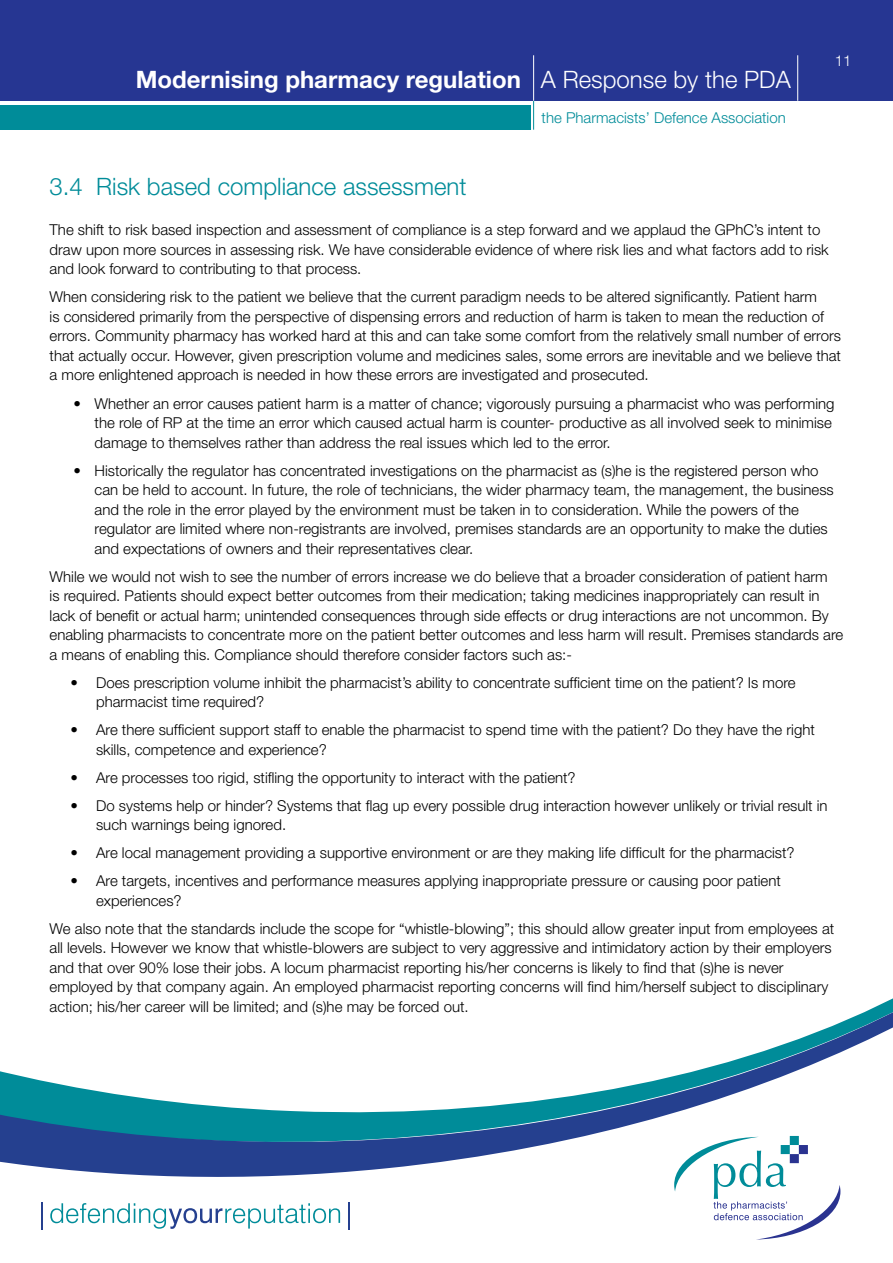
<style>
.page{position:relative;width:893px;height:1263px;background:#fff}
.page>*{position:absolute;margin:0;border:0;box-sizing:border-box;transform-origin:0 0}
.t1{font:700 24px "Helvetica Neue";color:#fff}
.t2{font:300 24px "Helvetica Neue";color:#008c99}
.t3{font:300 15px/19.5px "Helvetica Neue";color:#000}
.t4{font:300 15px "Helvetica Neue";color:#008c99}
.t5{font:300 15px "Helvetica Neue";color:#fff}
.s1{font-weight:300}
</style>
<div class="page">
<div style="left:0;top:0;width:893px;height:101px;background:#263692"></div>
<div style="left:0;top:106px;width:531px;height:24px;background:#008c99"></div>
<svg style="left:533px;top:101px;width:1px;height:29px"></svg>
<hr style="left:533px;top:55px;width:1px;height:46px;background:#fff">
<hr style="left:797px;top:55px;width:1px;height:46px;background:#fff">
<svg style="left:0;top:1003px;width:893px;height:174px"></svg>
<svg style="left:674px;top:1136px;width:166px;height:103px"></svg>
<svg style="left:42px;top:1202px;width:1px;height:27px"></svg>
<svg style="left:50px;top:1203px;width:290px;height:26px"></svg>
<svg style="left:348px;top:1202px;width:1px;height:27px"></svg>
<h1 class="t1" style="left:136px;top:65px;width:657px">Modernising pharmacy regulation <span class="s1">A Response by the PDA</span></h1>
<p class="t4" style="left:542px;top:109px;width:246px">the Pharmacists’ Defence Association</p>
<p class="t5" style="left:835px;top:51px;width:18px">11</p>
<h1 class="t2" style="left:50px;top:171px;width:418px">3.4 Risk based compliance assessment</h1>
<p class="t3" style="left:50px;top:220px;width:781px">The shift to risk based inspection and assessment of compliance is a step forward and we applaud the GPhC’s intent to draw upon more sources in assessing risk. We have considerable evidence of where risk lies and what factors add to risk and look forward to contributing to that process.</p>
<p class="t3" style="left:50px;top:287px;width:793px">When considering risk to the patient we believe that the current paradigm needs to be altered significantly. Patient harm<br>is considered primarily from the perspective of dispensing errors and reduction of harm is taken to mean the reduction of errors. Community pharmacy has worked hard at this and can take some comfort from the relatively small number of errors that actually occur. However, given prescription volume and medicines sales, some errors are inevitable and we believe that a more enlightened approach is needed in how these errors are investigated and prosecuted.</p>
<p class="t3" style="left:95px;top:393px;width:741px;text-indent:-21px">• Whether an error causes patient harm is a matter of chance; vigorously pursuing a pharmacist who was performing the role of RP at the time an error which caused actual harm is counter- productive as all involved seek to minimise damage to themselves rather than address the real issues which led to the error.</p>
<p class="t3" style="left:95px;top:460px;width:741px;text-indent:-21px">• Historically the regulator has concentrated investigations on the pharmacist as (s)he is the registered person who can be held to account. In future, the role of technicians, the wider pharmacy team, the management, the business and the role in the error played by the environment must be taken in to consideration. While the powers of the regulator are limited where non-registrants are involved, premises standards are an opportunity to make the duties and expectations of owners and their representatives clear.</p>
<p class="t3" style="left:50px;top:566px;width:795px">While we would not wish to see the number of errors increase we do believe that a broader consideration of patient harm<br>is required. Patients should expect better outcomes from their medication; taking medicines inappropriately can result in lack of benefit or actual harm; unintended consequences through side effects or drug interactions are not uncommon. By enabling pharmacists to concentrate more on the patient better outcomes and less harm will result. Premises standards are a means of enabling this. Compliance should therefore consider factors such as:-</p>
<p class="t3" style="left:96px;top:672px;width:701px;text-indent:-26px">• Does prescription volume inhibit the pharmacist’s ability to concentrate sufficient time on the patient? Is more pharmacist time required?</p>
<p class="t3" style="left:96px;top:720px;width:720px;text-indent:-26px">• Are there sufficient support staff to enable the pharmacist to spend time with the patient? Do they have the right skills, competence and experience?</p>
<p class="t3" style="left:71px;top:767px;width:507px">• Are processes too rigid, stifling the opportunity to interact with the patient?</p>
<p class="t3" style="left:96px;top:795px;width:733px;text-indent:-26px">• Do systems help or hinder? Systems that flag up every possible drug interaction however unlikely or trivial result in such warnings being ignored.</p>
<p class="t3" style="left:71px;top:843px;width:726px">• Are local management providing a supportive environment or are they making life difficult for the pharmacist?</p>
<p class="t3" style="left:96px;top:871px;width:686px;text-indent:-26px">• Are targets, incentives and performance measures applying inappropriate pressure or causing poor patient experiences?</p>
<p class="t3" style="left:50px;top:918px;width:786px">We also note that the standards include the scope for “whistle-blowing”; this should allow greater input from employees at all levels. However we know that whistle-blowers are subject to very aggressive and intimidatory action by their employers and that over 90% lose their jobs. A locum pharmacist reporting his/her concerns is likely to find that (s)he is never employed by that company again. An employed pharmacist reporting concerns will find him/herself subject to disciplinary action; his/her career will be limited; and (s)he may be forced out.</p>
</div>
